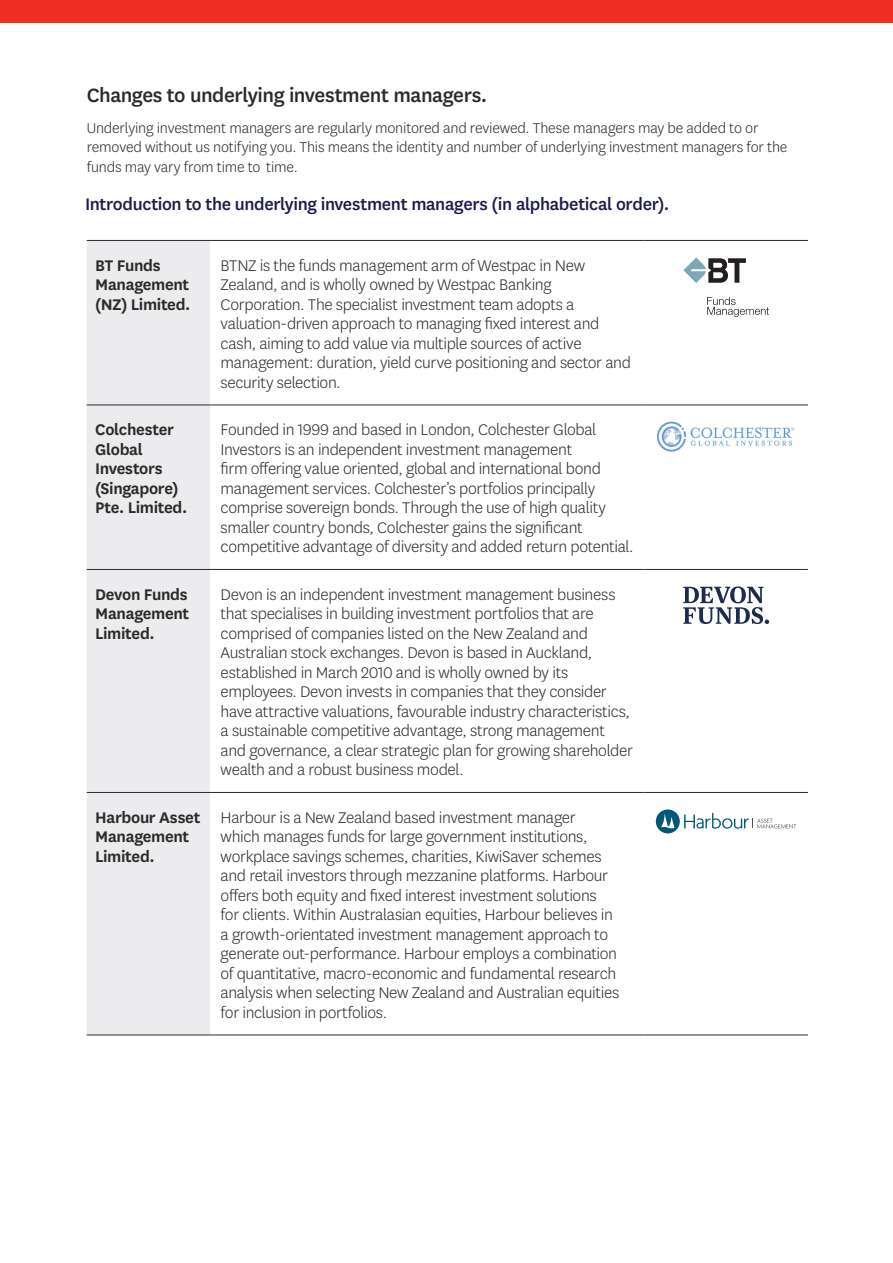
<style>
.page{position:relative;width:893px;height:1263px;background:#fff}
.page>*{position:absolute;margin:0;border:0;box-sizing:border-box;transform-origin:0 0}
.SubHeadings_2{font:500 22.5px "National LF";letter-spacing:-.02em;color:#2b292a}
.SubHeadings{font:500 19.5px "National LF";letter-spacing:-.02em;color:#1c1b4c}
.t1{font:300 18px/19.5px "National LF";letter-spacing:-.02em;color:#2b292a}
.t2{font:600 18px/19.5px "National LF";letter-spacing:-.02em;color:#2b292a}
.t3{font:300 16.5px/18.8px "National LF";letter-spacing:-.01em;color:#2b292a}
</style>
<div class="page">
<div style="left:0;top:0;width:893px;height:22px;background:#ee2e22"></div>
<div style="left:87px;top:241px;width:123px;height:794px;background:#ececee"></div>
<hr style="left:87px;top:240px;width:123px;height:1px;background:#2b292a">
<hr style="left:210px;top:240px;width:434px;height:1px;background:#2b292a">
<hr style="left:644px;top:240px;width:164px;height:1px;background:#2b292a">
<hr style="left:87px;top:405px;width:123px;height:1px;background:#2b292a">
<hr style="left:210px;top:405px;width:434px;height:1px;background:#2b292a">
<hr style="left:644px;top:405px;width:164px;height:1px;background:#2b292a">
<hr style="left:87px;top:569px;width:123px;height:1px;background:#2b292a">
<hr style="left:210px;top:569px;width:434px;height:1px;background:#2b292a">
<hr style="left:644px;top:569px;width:164px;height:1px;background:#2b292a">
<hr style="left:87px;top:792px;width:123px;height:1px;background:#2b292a">
<hr style="left:210px;top:792px;width:434px;height:1px;background:#2b292a">
<hr style="left:644px;top:792px;width:164px;height:1px;background:#2b292a">
<hr style="left:87px;top:1035px;width:123px;height:1px;background:#2b292a">
<hr style="left:210px;top:1035px;width:434px;height:1px;background:#2b292a">
<hr style="left:644px;top:1035px;width:164px;height:1px;background:#2b292a">
<svg style="left:683px;top:257px;width:63px;height:26px"></svg>
<svg style="left:707px;top:297px;width:62px;height:20px"></svg>
<img style="left:657px;top:422px;width:138px;height:30px">
<svg style="left:683px;top:586px;width:86px;height:38px"></svg>
<div style="left:656px;top:809px;width:24px;height:24px;background:#00577a;border-radius:50%"></div>
<svg style="left:661px;top:813px;width:13px;height:16px"></svg>
<svg style="left:684px;top:813px;width:112px;height:16px"></svg>
<p class="SubHeadings_2" style="left:87px;top:80px;width:402px">Changes to underlying investment managers.</p>
<p class="t3" style="left:87px;top:118px;width:702px">Underlying investment managers are regularly monitored and reviewed. These managers may be added to or removed without us notifying you. This means the identity and number of underlying investment managers for the</p>
<p class="t3" style="left:87px;top:157px;width:213px">funds may vary from time to time.</p>
<p class="SubHeadings" style="left:85px;top:191px;width:586px">Introduction to the underlying investment managers (in alphabetical order).</p>
<p class="t2" style="left:95px;top:254px;width:97px">BT Funds<br>Management (NZ) Limited.</p>
<p class="t1" style="left:221px;top:255px;width:412px">BTNZ is the funds management arm of Westpac in New Zealand, and is wholly owned by Westpac Banking Corporation. The specialist investment team adopts a valuation-driven approach to managing fixed interest and cash, aiming to add value via multiple sources of active management: duration, yield curve positioning and sector and security selection.</p>
<p class="t2" style="left:95px;top:419px;width:94px">Colchester<br>Global<br>Investors (Singapore)<br>Pte. Limited.</p>
<p class="t1" style="left:221px;top:420px;width:414px">Founded in 1999 and based in London, Colchester Global Investors is an independent investment management<br>firm offering value oriented, global and international bond management services. Colchester’s portfolios principally comprise sovereign bonds. Through the use of high quality smaller country bonds, Colchester gains the significant competitive advantage of diversity and added return potential.</p>
<p class="t2" style="left:95px;top:583px;width:96px;text-align:justify">Devon Funds Management Limited.</p>
<p class="t1" style="left:221px;top:584px;width:414px">Devon is an independent investment management business that specialises in building investment portfolios that are comprised of companies listed on the New Zealand and Australian stock exchanges. Devon is based in Auckland, established in March 2010 and is wholly owned by its employees. Devon invests in companies that they consider have attractive valuations, favourable industry characteristics, a sustainable competitive advantage, strong management and governance, a clear strategic plan for growing shareholder wealth and a robust business model.</p>
<p class="t2" style="left:95px;top:806px;width:107px">Harbour Asset<br>Management<br>Limited.</p>
<p class="t1" style="left:221px;top:807px;width:400px">Harbour is a New Zealand based investment manager which manages funds for large government institutions, workplace savings schemes, charities, KiwiSaver schemes and retail investors through mezzanine platforms. Harbour offers both equity and fixed interest investment solutions for clients. Within Australasian equities, Harbour believes in a growth-orientated investment management approach to generate out-performance. Harbour employs a combination of quantitative, macro-economic and fundamental research analysis when selecting New Zealand and Australian equities for inclusion in portfolios.</p>
</div>
